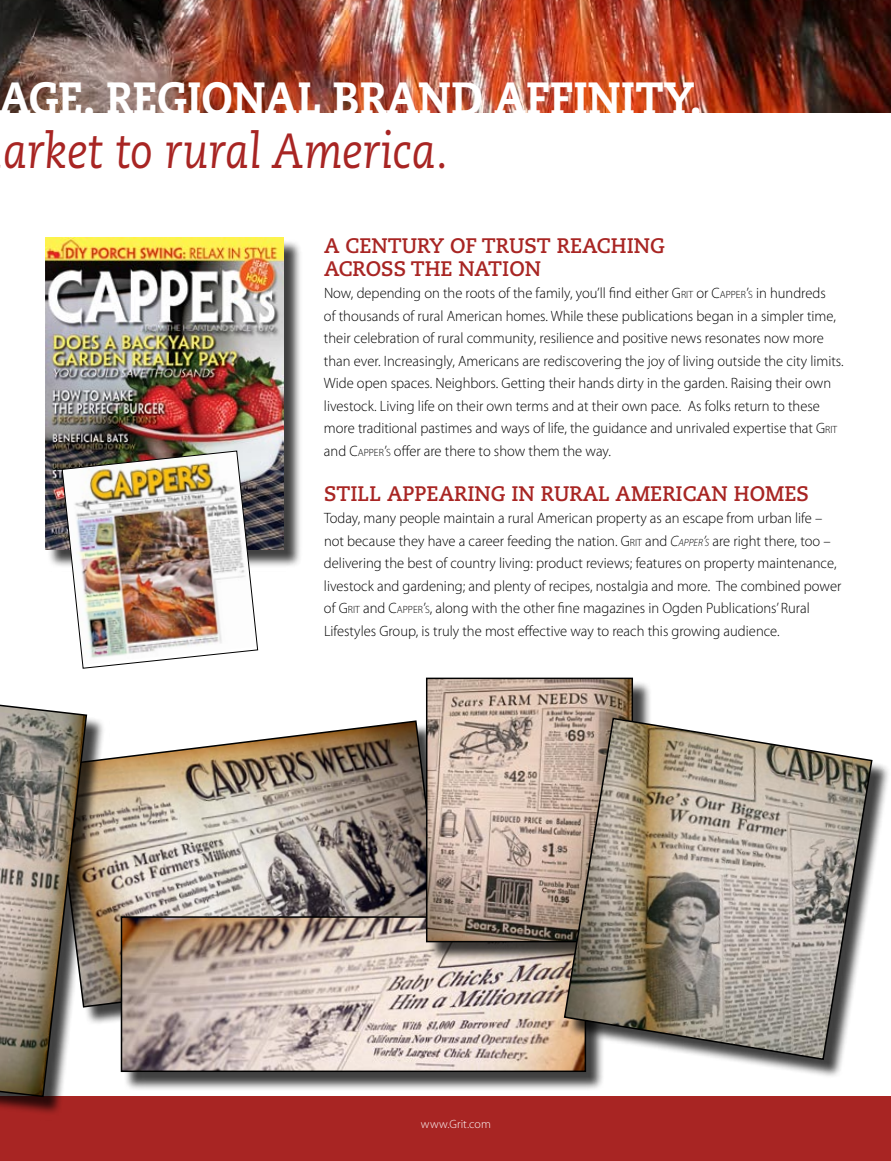
<style>
.page{position:relative;width:891px;height:1161px;background:#fff}
.page>*{position:absolute;margin:0;border:0;box-sizing:border-box;transform-origin:0 0}
.t1{font:italic 49.35px "Caecilia LT Std";color:#a82523;scale:.89 1}
.t2{font:800 46.5px "Caecilia LT Std";color:#fff;scale:.89 1}
.t3{font:700 21px/22.5px "Caecilia LT Std";color:#a82523}
.t4{font:300 15px/22.5px "Myriad Pro";color:#000}
.t5{font:300 12px "Myriad Pro";letter-spacing:.01em;color:#fff}
.s1{font-style:inherit}
.s2{font-size:10.5px}
.s3{font-style:italic}
.s4{font-style:italic;font-size:10.5px}
</style>
<div class="page">
<div style="left:0;top:1096px;width:891px;height:65px;background:#a82523"></div>
<img style="left:0;top:0;width:891px;height:113px">
<img style="left:112px;top:720px;width:314px;height:288px">
<div style="left:48px;top:239px;width:261px;height:336px;background:#000;opacity:.75"></div>
<img style="left:45px;top:237px;width:239px;height:313px">
<img style="left:61px;top:450px;width:197px;height:219px">
<div style="left:0;top:693px;width:112px;height:430px;background:#000;opacity:.75"></div>
<svg style="left:0;top:693px;width:88px;height:405px"></svg>
<div style="left:123px;top:919px;width:488px;height:178px;background:#000;opacity:.75"></div>
<img style="left:124px;top:919px;width:442px;height:150px">
<div style="left:121px;top:916px;width:465px;height:156px;border:2px solid #000"></div>
<div style="left:428px;top:680px;width:230px;height:287px;background:#000;opacity:.75"></div>
<img style="left:429px;top:681px;width:201px;height:258px">
<div style="left:426px;top:678px;width:207px;height:264px;border:2px solid #000"></div>
<div style="left:566px;top:720px;width:325px;height:365px;background:#000;opacity:.75"></div>
<svg style="left:563px;top:717px;width:310px;height:344px"></svg>
<h2 class="t2" style="left:-2px;top:70px;width:792px">AGE. REGIONAL BRAND AFFINITY.</h2>
<h1 class="t1" style="left:3px;top:123px;width:502px">arket to rural America.</h1>
<h3 class="t3" style="left:324px;top:235px;width:342px">A CENTURY OF TRUST REACHING<br>ACROSS THE NATION</h3>
<p class="t4" style="left:324px;top:282px;width:521px">Now, depending on the roots of the family, you’ll find either <span class="s1">G</span><span class="s2">RIT</span> or <span class="s1">C</span><span class="s2">APPER</span><span class="s1">’</span><span class="s2">S</span> in hundreds<br>of thousands of rural American homes. While these publications began in a simpler time, their celebration of rural community, resilience and positive news resonates now more than ever. Increasingly, Americans are rediscovering the joy of living outside the city limits.<br>Wide open spaces. Neighbors. Getting their hands dirty in the garden. Raising their own livestock. Living life on their own terms and at their own pace. As folks return to these more traditional pastimes and ways of life, the guidance and unrivaled expertise that <span class="s1">G</span><span class="s2">RIT </span>and <span class="s1">C</span><span class="s2">APPER</span><span class="s1">’</span><span class="s2">S</span> offer are there to show them the way.</p>
<h3 class="t3" style="left:324px;top:482px;width:117px">STILL APPEARING</h3>
<h3 class="t3" style="left:511px;top:482px;width:299px">IN RURAL AMERICAN HOMES</h3>
<p class="t4" style="left:324px;top:507px;width:519px">Today, many people maintain a rural American property as an escape from urban life – not because they have a career feeding the nation. <span class="s1">G</span><span class="s2">RIT</span> and <span class="s3">C</span><span class="s4">APPER</span><span class="s3">’</span><span class="s4">S</span> are right there, too – delivering the best of country living: product reviews; features on property maintenance, livestock and gardening; and plenty of recipes, nostalgia and more. The combined power of <span class="s1">G</span><span class="s2">RIT</span> and <span class="s1">C</span><span class="s2">APPER</span><span class="s1">’</span><span class="s2">S</span>, along with the other fine magazines in Ogden Publications’ Rural Lifestyles Group, is truly the most effective way to reach this growing audience.</p>
<p class="t5" style="left:421px;top:1117px;width:71px">www.Grit.com</p>
</div>
